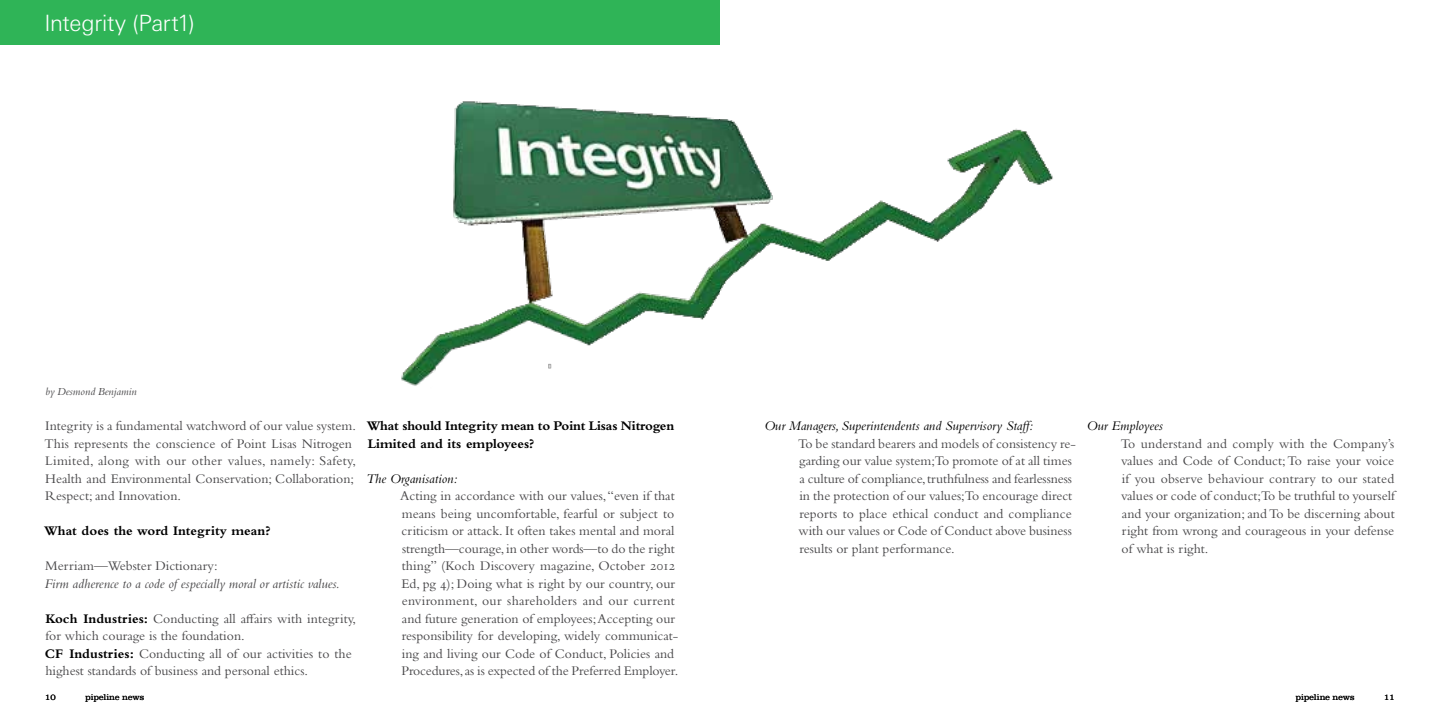
<style>
.page{position:relative;width:1440px;height:720px;background:#fff}
.page>*{position:absolute;margin:0;border:0;box-sizing:border-box;transform-origin:0 0}
.t1{font:300 22.5px "Linotype Univers Basic";letter-spacing:-.015em;color:#fff}
.t2{font:13.75px/17.5px "Bembo Std";color:#464547}
.t3{font:700 13.75px/17.5px "Bembo Std";letter-spacing:-.01em;color:#000}
.t4{font:italic 13.75px "Bembo Std";color:#000}
.t5{font:italic 13.75px "Bembo Std";color:#464547}
.t6{font:italic 11.25px "Bembo Std";color:#464547}
.t7{font:300 8.75px "Clarendon LT Std";color:#000}
.s1{font-weight:700;color:#000}
</style>
<div class="page">
<img style="left:401px;top:101px;width:652px;height:285px">
<div style="left:0;top:0;width:720px;height:45px;background:#2fb457"></div>
<h1 class="t1" style="left:44px;top:10px;width:152px">Integrity (Part1)</h1>
<p class="t6" style="left:45px;top:385px;width:93px">by Desmond Benjamin</p>
<p class="t2" style="left:44px;top:417px;width:313px">Integrity is a fundamental watchword of our value system.<br>This represents the conscience of Point Lisas Nitrogen Limited, along with our other values, namely: Safety, Health and Environmental Conservation; Collaboration; Respect; and Innovation.</p>
<p class="t3" style="left:44px;top:522px;width:228px">What does the word Integrity mean?</p>
<p class="t2" style="left:45px;top:557px;width:174px">Merriam—Webster Dictionary:</p>
<p class="t5" style="left:44px;top:575px;width:297px">Firm adherence to a code of especially moral or artistic values.</p>
<p class="t2" style="left:45px;top:609px;width:313px"><span class="s1">Koch Industries:</span> Conducting all affairs with integrity, for which courage is the foundation.<br><span class="s1">CF Industries:</span> Conducting all of our activities to the highest standards of business and personal ethics.</p>
<p class="t3" style="left:367px;top:417px;width:309px">What should Integrity mean to Point Lisas Nitrogen<br>Limited and its employees?</p>
<p class="t4" style="left:366px;top:470px;width:93px">The Organisation:</p>
<p class="t2" style="left:400px;top:487px;width:280px">Acting in accordance with our values, “even if that means being uncomfortable, fearful or subject to criticism or attack. It often takes mental and moral strength—courage, in other words—to do the right thing” (Koch Discovery magazine, October 2012<br>Ed, pg 4); Doing what is right by our country, our environment, our shareholders and our current and future generation of employees; Accepting our responsibility for developing, widely communicat&shy;ing and living our Code of Conduct, Policies and Procedures, as is expected of the Preferred Employer.</p>
<p class="t4" style="left:764px;top:418px;width:272px">Our Managers, Superintendents and Supervisory Staff:</p>
<p class="t2" style="left:798px;top:434px;width:279px">To be standard bearers and models of consistency re&shy;garding our value system;To promote of at all times a culture of compliance, truthfulness and fearlessness in the protection of our values;To encourage direct reports to place ethical conduct and compliance with our values or Code of Conduct above business results or plant performance.</p>
<p class="t4" style="left:1087px;top:418px;width:78px">Our Employees</p>
<p class="t2" style="left:1121px;top:434px;width:276px;text-align:justify">To understand and comply with the Company’s values and Code of Conduct; To raise your voice if you observe behaviour contrary to our stated values or code of conduct;To be truthful to yourself and your organization; and To be discerning about right from wrong and courageous in your defense of what is right.</p>
<p class="t7" style="left:45px;top:692px;width:12px">10</p>
<p class="t7" style="left:86px;top:692px;width:60px">pipeline news</p>
<p class="t7" style="left:1296px;top:692px;width:60px">pipeline news</p>
<p class="t7" style="left:1384px;top:692px;width:12px">11</p>
</div>
